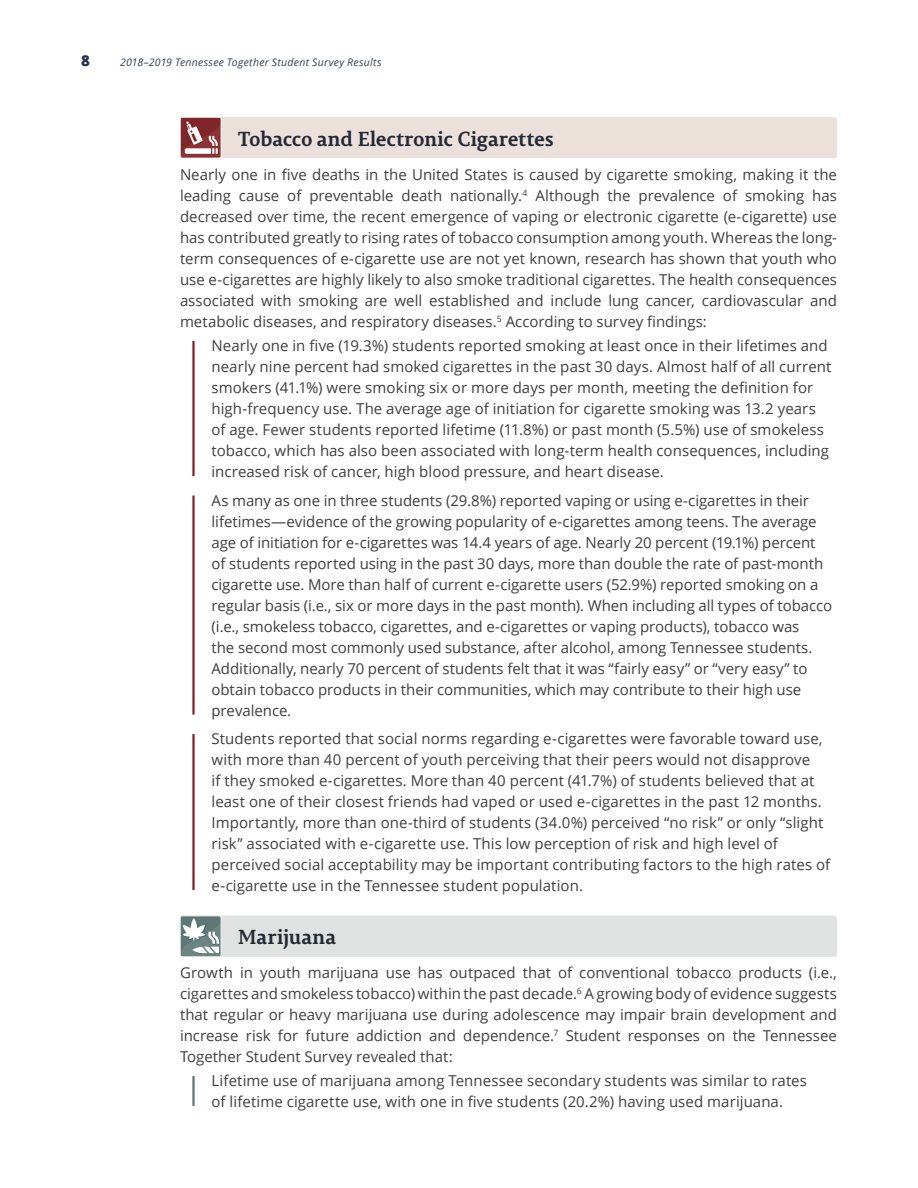
<style>
.page{position:relative;width:918px;height:1188px;background:#fff}
.page>*{position:absolute;margin:0;border:0;box-sizing:border-box;transform-origin:0 0}
.t1{font:700 20.25px "Permian Slab Serif Typeface";letter-spacing:-.015em;color:#242a35}
.first_P_in_subsectio{font:15px/21px "Open Sans";letter-spacing:.005em;color:#3e3e3f}
.t2{font:800 15px "Open Sans";color:#223648}
.t3{font:italic 10.5px "Open Sans";letter-spacing:.03em;color:#344253}
</style>
<div class="page">
<div style="left:180px;top:117px;width:657px;height:41px;background:#ece0db;border-radius:3px"></div>
<hr style="left:192px;top:341px;width:3px;height:135px;background:#7f2528">
<hr style="left:192px;top:496px;width:3px;height:219px;background:#7f2528">
<hr style="left:192px;top:734px;width:3px;height:156px;background:#7f2528">
<div style="left:180px;top:916px;width:657px;height:41px;background:#dfe2e1;border-radius:3px"></div>
<hr style="left:192px;top:1076px;width:3px;height:30px;background:#5c7775">
<img style="left:180px;top:916px;width:41px;height:41px">
<div style="left:180px;top:916px;width:41px;height:41px;border:1px solid #fff;border-radius:2px"></div>
<img style="left:180px;top:117px;width:41px;height:41px">
<div style="left:180px;top:117px;width:41px;height:41px;border:1px solid #fff;border-radius:2px"></div>
<p class="t2" style="left:81px;top:49px;width:10px">8</p>
<p class="t3" style="left:120px;top:55px;width:263px">2018–2019 Tennessee Together Student Survey Results</p>
<h3 class="t1" style="left:238px;top:122px;width:317px">Tobacco and Electronic Cigarettes</h3>
<p class="first_P_in_subsectio" style="left:180px;top:164px;width:659px;text-align:justify">Nearly one in five deaths in the United States is caused by cigarette smoking, making it the leading cause of preventable death nationally. <sup>4</sup> Although the prevalence of smoking has decreased over time, the recent emergence of vaping or electronic cigarette (e-cigarette) use has contributed greatly to rising rates of tobacco consumption among youth. Whereas the long&shy;term consequences of e-cigarette use are not yet known, research has shown that youth who use e-cigarettes are highly likely to also smoke traditional cigarettes. The health consequences associated with smoking are well established and include lung cancer, cardiovascular and metabolic diseases, and respiratory diseases. <sup>5</sup> According to survey findings:</p>
<p class="first_P_in_subsectio" style="left:212px;top:335px;width:621px">Nearly one in five (19.3%) students reported smoking at least once in their lifetimes and nearly nine percent had smoked cigarettes in the past 30 days. Almost half of all current smokers (41.1%) were smoking six or more days per month, meeting the definition for high-frequency use. The average age of initiation for cigarette smoking was 13. 2 years of age. Fewer students reported lifetime (11.8%) or past month (5. 5%) use of smokeless tobacco, which has also been associated with long-term health consequences, including increased risk of cancer, high blood pressure, and heart disease.</p>
<p class="first_P_in_subsectio" style="left:212px;top:489px;width:622px">As many as one in three students (29.8%) reported vaping or using e-cigarettes in their lifetimes—evidence of the growing popularity of e-cigarettes among teens. The average age of initiation for e-cigarettes was 14.4 years of age. Nearly 20 percent (19.1%) percent of students reported using in the past 30 days, more than double the rate of past-month cigarette use. More than half of current e-cigarette users (52.9%) reported smoking on a regular basis (i.e., six or more days in the past month). When including all types of tobacco (i.e., smokeless tobacco, cigarettes, and e-cigarettes or vaping products), tobacco was<br>the second most commonly used substance, after alcohol, among Tennessee students.<br>Additionally, nearly 70 percent of students felt that it was “fairly easy” or “very easy” to obtain tobacco products in their communities, which may contribute to their high use prevalence.</p>
<p class="first_P_in_subsectio" style="left:212px;top:728px;width:620px">Students reported that social norms regarding e-cigarettes were favorable toward use, with more than 40 percent of youth perceiving that their peers would not disapprove<br>if they smoked e-cigarettes. More than 40 percent (41.7%) of students believed that at least one of their closest friends had vaped or used e-cigarettes in the past 12 months.<br>Importantly, more than one-third of students (34.0%) perceived “no risk” or only “slight risk” associated with e-cigarette use. This low perception of risk and high level of perceived social acceptability may be important contributing factors to the high rates of e-cigarette use in the Tennessee student population.</p>
<h3 class="t1" style="left:238px;top:920px;width:100px">Marijuana</h3>
<p class="first_P_in_subsectio" style="left:180px;top:962px;width:659px;text-align:justify">Growth in youth marijuana use has outpaced that of conventional tobacco products (i.e., cigarettes and smokeless tobacco) within the past decade. <sup>6</sup> A growing body of evidence suggests that regular or heavy marijuana use during adolescence may impair brain development and increase risk for future addiction and dependence.<sup>7</sup> Student responses on the Tennessee Together Student Survey revealed that:</p>
<p class="first_P_in_subsectio" style="left:212px;top:1070px;width:597px">Lifetime use of marijuana among Tennessee secondary students was similar to rates of lifetime cigarette use, with one in five students (20.2%) having used marijuana.</p>
</div>
